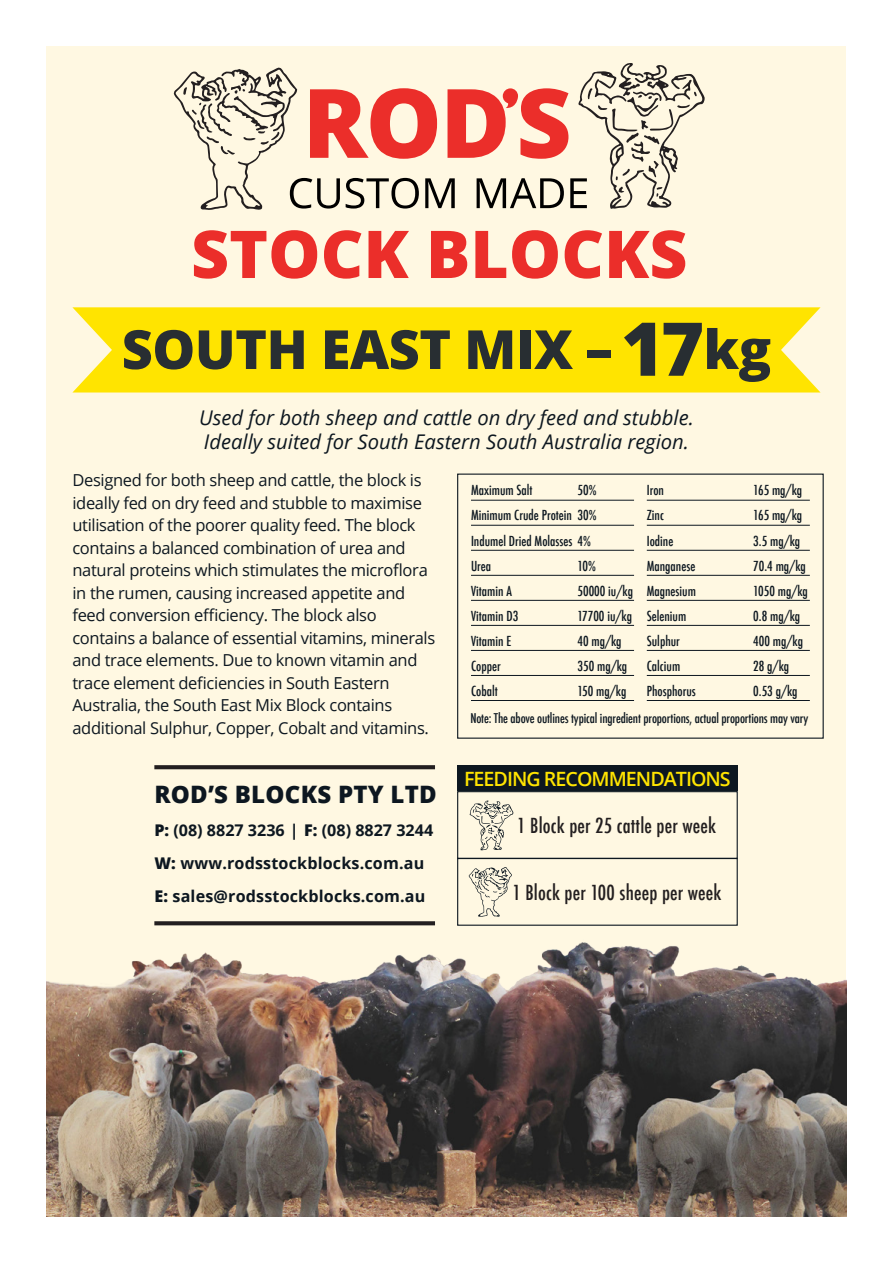
<style>
.page{position:relative;width:893px;height:1263px;background:#fff}
.page>*{position:absolute;margin:0;border:0;box-sizing:border-box;transform-origin:0 0}
.t1{font:800 54px "Open Sans";letter-spacing:-.01em;color:#282e32}
.t2{font:800 24px "Open Sans";letter-spacing:.01em;color:#0d1720}
.t3{font:italic 20.25px/24.3px "Open Sans";color:#0d1720}
.t4{font:500 condensed 20.25px "Futura";letter-spacing:.01em;color:#231f20}
.t5{font:600 19.65px "Open Sans";letter-spacing:-.05em;color:#ffe400}
.t6{font:16.5px/22.5px "Open Sans";letter-spacing:-.02em;color:#0d1720}
.t7{font:700 16.2px/33px "Open Sans";letter-spacing:.01em;color:#0d1720}
.t8{font:500 condensed 13.5px/25px "Futura";color:#0d1720}
.t9{font:500 condensed 13.2px "Futura";letter-spacing:-.01em;color:#0d1720}
.s1{font-size:55.65px}
.s2{font-size:74.25px}
.s3{font-weight:800}
</style>
<div class="page">
<div style="left:47px;top:47px;width:799px;height:1169px;background:#fff8e2"></div>
<hr style="left:471px;top:500px;width:163px;height:1px;background:#0d1720">
<hr style="left:471px;top:525px;width:163px;height:1px;background:#0d1720">
<hr style="left:471px;top:550px;width:163px;height:1px;background:#0d1720">
<hr style="left:471px;top:575px;width:163px;height:1px;background:#0d1720">
<hr style="left:471px;top:600px;width:163px;height:1px;background:#0d1720">
<hr style="left:471px;top:625px;width:163px;height:1px;background:#0d1720">
<hr style="left:471px;top:650px;width:163px;height:1px;background:#0d1720">
<hr style="left:471px;top:675px;width:163px;height:1px;background:#0d1720">
<hr style="left:471px;top:700px;width:163px;height:1px;background:#0d1720">
<hr style="left:647px;top:500px;width:163px;height:1px;background:#0d1720">
<hr style="left:647px;top:525px;width:163px;height:1px;background:#0d1720">
<hr style="left:647px;top:550px;width:163px;height:1px;background:#0d1720">
<hr style="left:647px;top:575px;width:163px;height:1px;background:#0d1720">
<hr style="left:647px;top:600px;width:163px;height:1px;background:#0d1720">
<hr style="left:647px;top:625px;width:163px;height:1px;background:#0d1720">
<hr style="left:647px;top:650px;width:163px;height:1px;background:#0d1720">
<hr style="left:647px;top:675px;width:163px;height:1px;background:#0d1720">
<hr style="left:647px;top:700px;width:163px;height:1px;background:#0d1720">
<div style="left:457px;top:765px;width:281px;height:26px;background:#0d1720"></div>
<div style="left:457px;top:858px;width:281px;height:68px;border:1px solid #0d1720"></div>
<div style="left:457px;top:791px;width:281px;height:68px;border:1px solid #0d1720"></div>
<svg style="left:469px;top:867px;width:43px;height:50px"></svg>
<svg style="left:470px;top:800px;width:43px;height:50px"></svg>
<svg style="left:194px;top:230px;width:123px;height:49px"></svg>
<svg style="left:324px;top:230px;width:37px;height:49px"></svg>
<svg style="left:369px;top:231px;width:40px;height:47px"></svg>
<svg style="left:431px;top:231px;width:36px;height:47px;background:#ee514a"></svg>
<svg style="left:475px;top:231px;width:31px;height:47px"></svg>
<svg style="left:512px;top:230px;width:46px;height:49px"></svg>
<svg style="left:565px;top:230px;width:37px;height:49px"></svg>
<svg style="left:609px;top:230px;width:76px;height:49px"></svg>
<svg style="left:174px;top:63px;width:531px;height:147px"></svg>
<img style="left:47px;top:942px;width:799px;height:274px">
<div style="left:72px;top:307px;width:748px;height:85px;background:#ffe400"></div>
<svg style="left:154px;top:921px;width:281px;height:4px"></svg>
<svg style="left:154px;top:765px;width:281px;height:4px"></svg>
<h1 class="t1" style="left:122px;top:308px;width:651px">SOUTH EAST MIX <span class="s1">–</span> <span class="s2">17</span>kg</h1>
<p class="t3" style="left:199px;top:404px;width:496px">Used for both sheep and cattle on dry feed and stubble.<br>Ideally suited for South Eastern South Australia region.</p>
<p class="t8" style="left:471px;top:478px;width:63px">Maximum Salt</p>
<p class="t6" style="left:72px;top:468px;width:364px">Designed for both sheep and cattle, the block is ideally fed on dry feed and stubble to maximise utilisation of the poorer quality feed. The block contains a balanced combination of urea and natural proteins which stimulates the microflora in the rumen, causing increased appetite and feed conversion efficiency. The block also contains a balance of essential vitamins, minerals and trace elements. Due to known vitamin and trace element deficiencies in South Eastern Australia, the South East Mix Block contains additional Sulphur, Copper, Cobalt and vitamins.</p>
<p class="t8" style="left:647px;top:478px;width:19px">Iron</p>
<p class="t8" style="left:753px;top:478px;width:50px">165 mg/kg</p>
<p class="t8" style="left:647px;top:503px;width:19px">Zinc</p>
<p class="t8" style="left:753px;top:503px;width:50px">165 mg/kg</p>
<p class="t8" style="left:647px;top:528px;width:28px">Iodine</p>
<p class="t8" style="left:753px;top:528px;width:48px">3.5 mg/kg</p>
<p class="t8" style="left:647px;top:553px;width:50px">Manganese</p>
<p class="t8" style="left:753px;top:553px;width:54px">70.4 mg/kg</p>
<p class="t8" style="left:647px;top:578px;width:51px">Magnesium</p>
<p class="t8" style="left:753px;top:578px;width:56px">1050 mg/kg</p>
<p class="t8" style="left:647px;top:603px;width:41px">Selenium</p>
<p class="t8" style="left:753px;top:603px;width:48px">0.8 mg/kg</p>
<p class="t8" style="left:647px;top:628px;width:35px">Sulphur</p>
<p class="t8" style="left:753px;top:628px;width:51px">400 mg/kg</p>
<p class="t8" style="left:647px;top:653px;width:35px">Calcium</p>
<p class="t8" style="left:753px;top:653px;width:37px">28 g/kg</p>
<p class="t8" style="left:647px;top:678px;width:51px">Phosphorus</p>
<p class="t8" style="left:753px;top:678px;width:46px">0.53 g/kg</p>
<p class="t8" style="left:471px;top:478px;width:127px;text-indent:107px">50%<br>Minimum Crude Protein 30%<br>Indumel Dried Molasses 4%<br>Urea</p>
<p class="t8" style="left:577px;top:553px;width:20px">10%</p>
<p class="t8" style="left:471px;top:578px;width:42px">Vitamin A</p>
<p class="t8" style="left:577px;top:578px;width:57px">50000 iu/kg</p>
<p class="t8" style="left:471px;top:603px;width:49px">Vitamin D3</p>
<p class="t8" style="left:577px;top:603px;width:56px">17700 iu/kg</p>
<p class="t8" style="left:471px;top:628px;width:42px">Vitamin E</p>
<p class="t8" style="left:577px;top:628px;width:46px">40 mg/kg</p>
<p class="t8" style="left:471px;top:653px;width:31px">Copper</p>
<p class="t8" style="left:577px;top:653px;width:51px">350 mg/kg</p>
<p class="t8" style="left:471px;top:678px;width:28px">Cobalt</p>
<p class="t8" style="left:577px;top:678px;width:50px">150 mg/kg</p>
<p class="t9" style="left:470px;top:710px;width:340px">Note: The above outlines typical ingredient proportions, actual proportions may vary</p>
<h2 class="t2" style="left:154px;top:776px;width:284px">ROD’S BLOCKS PTY LTD</h2>
<p class="t7" style="left:154px;top:813px;width:280px"><span class="s3">P:</span> (08) 8827 3236 | <span class="s3">F:</span> (08) 8827 3244<br><span class="s3">W:</span> www.rodsstockblocks.com.au<br><span class="s3">E:</span> sales@rodsstockblocks.com.au</p>
<p class="t5" style="left:464px;top:765px;width:268px">FEEDING RECOMMENDATIONS</p>
<p class="t4" style="left:517px;top:812px;width:200px">1 Block per 25 cattle per week</p>
<p class="t4" style="left:512px;top:880px;width:211px">1 Block per 100 sheep per week</p>
</div>
